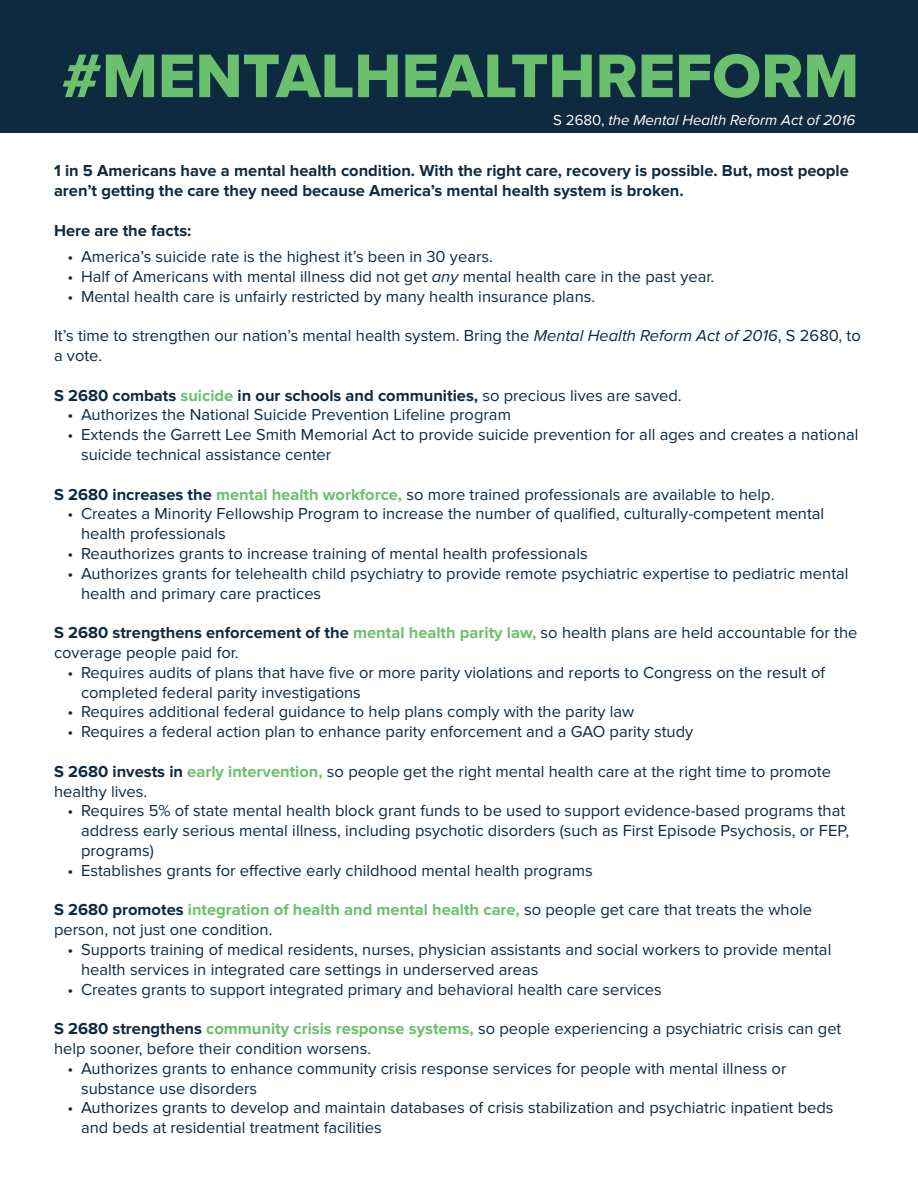
<style>
.page{position:relative;width:918px;height:1188px;background:#fff}
.page>*{position:absolute;margin:0;border:0;box-sizing:border-box;transform-origin:0 0}
.t1{font:16.5px/19.8px "Proxima Nova";color:#0e2a40}
.t2{font:700 16.5px/19.8px "Proxima Nova";color:#0e2a40}
.t3{font:italic 15px "Proxima Nova";color:#fff}
.s1{font-style:normal}
.s2{font-style:italic}
.s3{color:#6ac06d}
.s4{font-weight:400}
.s5{font-weight:700}
.s6{font-weight:700;color:#6ac06d}
</style>
<div class="page">
<div style="left:0;top:0;width:918px;height:133px;background:#0e2a40"></div>
<svg style="left:63px;top:55px;width:91px;height:42px"></svg>
<svg style="left:162px;top:55px;width:31px;height:42px"></svg>
<svg style="left:199px;top:55px;width:153px;height:42px"></svg>
<svg style="left:358px;top:55px;width:40px;height:42px"></svg>
<svg style="left:405px;top:55px;width:187px;height:42px"></svg>
<svg style="left:599px;top:55px;width:37px;height:42px"></svg>
<svg style="left:642px;top:55px;width:31px;height:42px"></svg>
<svg style="left:679px;top:54px;width:80px;height:44px"></svg>
<svg style="left:765px;top:55px;width:36px;height:42px"></svg>
<svg style="left:807px;top:55px;width:48px;height:42px"></svg>
<p class="t3" style="left:553px;top:112px;width:304px"><span class="s1">S 2680,</span> the Mental Health Reform Act of 2016</p>
<p class="t2" style="left:54px;top:162px;width:796px">1 in 5 Americans have a mental health condition. With the right care, recovery is possible. But, most people aren’t getting the care they need because America’s mental health system is broken.</p>
<p class="t2" style="left:54px;top:221px;width:139px">Here are the facts:</p>
<p class="t1" style="left:68px;top:247px;width:427px">• America’s suicide rate is the highest it’s been in 30 years.</p>
<p class="t1" style="left:68px;top:267px;width:648px">• Half of Americans with mental illness did not get <span class="s2">any</span> mental health care in the past year.</p>
<p class="t1" style="left:68px;top:287px;width:529px">• Mental health care is unfairly restricted by many health insurance plans.</p>
<p class="t1" style="left:54px;top:326px;width:808px">It’s time to strengthen our nation’s mental health system. Bring the <span class="s2">Mental Health Reform Act of 2016</span>, S 2680, to a vote.</p>
<p class="t2" style="left:54px;top:386px;width:629px">S 2680 combats <span class="s3">suicide</span> in our schools and communities, <span class="s4">so precious lives are saved.</span></p>
<p class="t1" style="left:68px;top:406px;width:445px">• Authorizes the National Suicide Prevention Lifeline program</p>
<p class="t1" style="left:81px;top:425px;width:779px;text-indent:-14px">• Extends the Garrett Lee Smith Memorial Act to provide suicide prevention for all ages and creates a national suicide technical assistance center</p>
<p class="t1" style="left:54px;top:485px;width:722px"><span class="s5">S 2680 increases the</span> <span class="s6">mental health workforce,</span> so more trained professionals are available to help.</p>
<p class="t1" style="left:81px;top:505px;width:745px;text-indent:-14px">• Creates a Minority Fellowship Program to increase the number of qualified, culturally-competent mental health professionals</p>
<p class="t1" style="left:68px;top:544px;width:522px">• Reauthorizes grants to increase training of mental health professionals</p>
<p class="t1" style="left:81px;top:564px;width:769px;text-indent:-14px">• Authorizes grants for telehealth child psychiatry to provide remote psychiatric expertise to pediatric mental health and primary care practices</p>
<p class="t1" style="left:54px;top:623px;width:805px"><span class="s5">S 2680 strengthens enforcement of the</span> <span class="s6">mental health parity law,</span> so health plans are held accountable for the coverage people paid for.</p>
<p class="t1" style="left:81px;top:663px;width:746px;text-indent:-14px">• Requires audits of plans that have five or more parity violations and reports to Congress on the result of completed federal parity investigations</p>
<p class="t1" style="left:68px;top:703px;width:568px">• Requires additional federal guidance to help plans comply with the parity law</p>
<p class="t1" style="left:68px;top:722px;width:627px">• Requires a federal action plan to enhance parity enforcement and a GAO parity study</p>
<p class="t1" style="left:54px;top:762px;width:778px"><span class="s5">S 2680 invests in</span> <span class="s6">early intervention,</span> so people get the right mental health care at the right time to promote healthy lives.</p>
<p class="t1" style="left:81px;top:802px;width:770px;text-indent:-14px">• Requires 5% of state mental health block grant funds to be used to support evidence-based programs that address early serious mental illness, including psychotic disorders (such as First Episode Psychosis, or FEP, programs)</p>
<p class="t1" style="left:68px;top:861px;width:527px">• Establishes grants for effective early childhood mental health programs</p>
<p class="t1" style="left:54px;top:901px;width:760px"><span class="s5">S 2680 promotes</span> <span class="s6">integration of health and mental health care,</span> so people get care that treats the whole person, not just one condition.</p>
<p class="t1" style="left:81px;top:940px;width:752px;text-indent:-14px">• Supports training of medical residents, nurses, physician assistants and social workers to provide mental health services in integrated care settings in underserved areas</p>
<p class="t1" style="left:68px;top:980px;width:596px">• Creates grants to support integrated primary and behavioral health care services</p>
<p class="t1" style="left:54px;top:1019px;width:789px"><span class="s5">S 2680 strengthens</span> <span class="s6">community crisis response systems,</span> so people experiencing a psychiatric crisis can get help sooner, before their condition worsens.</p>
<p class="t1" style="left:81px;top:1059px;width:707px;text-indent:-14px">• Authorizes grants to enhance community crisis response services for people with mental illness or substance use disorders</p>
<p class="t1" style="left:81px;top:1099px;width:754px;text-indent:-14px">• Authorizes grants to develop and maintain databases of crisis stabilization and psychiatric inpatient beds and beds at residential treatment facilities</p>
</div>
